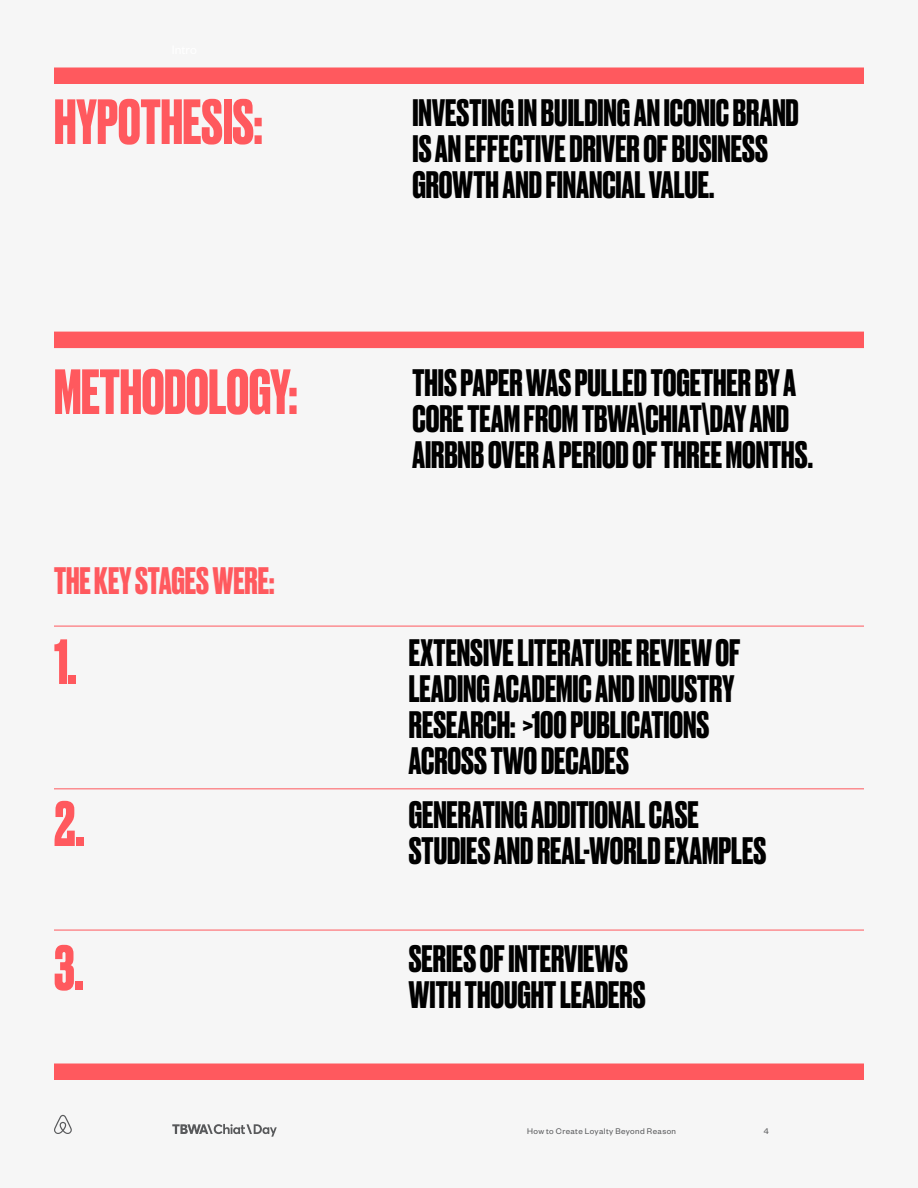
<style>
.page{position:relative;width:918px;height:1188px;background:#f6f6f6}
.page>*{position:absolute;margin:0;border:0;box-sizing:border-box;transform-origin:0 0}
.t1{font:700 60px "Druk";letter-spacing:-.005em;color:#ff595e}
.t2{font:700 36px/36px "Druk";color:#000}
.t3{font:700 36px "Druk";color:#ff595e}
.t4{font:9px "Founders Grotesk";letter-spacing:.045em;color:#58595b}
</style>
<div class="page">
<svg style="left:172px;top:1124px;width:105px;height:13px"></svg>
<svg style="left:54px;top:1115px;width:18px;height:19px"></svg>
<div style="left:54px;top:68px;width:810px;height:16px;background:#ff595e"></div>
<div style="left:54px;top:1064px;width:810px;height:16px;background:#ff595e"></div>
<hr style="left:54px;top:626px;width:810px;height:1px;background:#ff595e">
<hr style="left:54px;top:788px;width:810px;height:1px;background:#ff595e">
<hr style="left:54px;top:930px;width:810px;height:1px;background:#ff595e">
<div style="left:54px;top:332px;width:810px;height:16px;background:#ff595e"></div>
<h1 class="t1" style="left:54px;top:81px;width:210px">HYPOTHESIS:</h1>
<h1 class="t1" style="left:54px;top:351px;width:245px">METHODOLOGY:</h1>
<p class="t3" style="left:54px;top:556px;width:222px">THE KEY STAGES WERE:</p>
<p class="t2" style="left:413px;top:93px;width:388px">INVESTING IN BUILDING AN ICONIC BRAND<br>IS AN EFFECTIVE DRIVER OF BUSINESS<br>GROWTH AND FINANCIAL VALUE.</p>
<p class="t2" style="left:413px;top:363px;width:402px">THIS PAPER WAS PULLED TOGETHER BY A<br>CORE TEAM FROM TBWA\CHIAT\DAY AND<br>AIRBNB OVER A PERIOD OF THREE MONTHS.</p>
<h1 class="t1" style="left:54px;top:621px;width:24px">1.</h1>
<p class="t2" style="left:409px;top:633px;width:333px">EXTENSIVE LITERATURE REVIEW OF<br>LEADING ACADEMIC AND INDUSTRY<br>RESEARCH: &gt;100 PUBLICATIONS<br>ACROSS TWO DECADES</p>
<h1 class="t1" style="left:54px;top:783px;width:32px">2.</h1>
<p class="t2" style="left:409px;top:795px;width:359px">GENERATING ADDITIONAL CASE<br>STUDIES AND REAL-WORLD EXAMPLES</p>
<h1 class="t1" style="left:54px;top:927px;width:31px">3.</h1>
<p class="t2" style="left:409px;top:939px;width:238px">SERIES OF INTERVIEWS<br>WITH THOUGHT LEADERS</p>
<p class="t4" style="left:527px;top:1126px;width:150px">How to Create Loyalty Beyond Reason</p>
<p class="t4" style="left:764px;top:1126px;width:6px">4</p>
</div>
